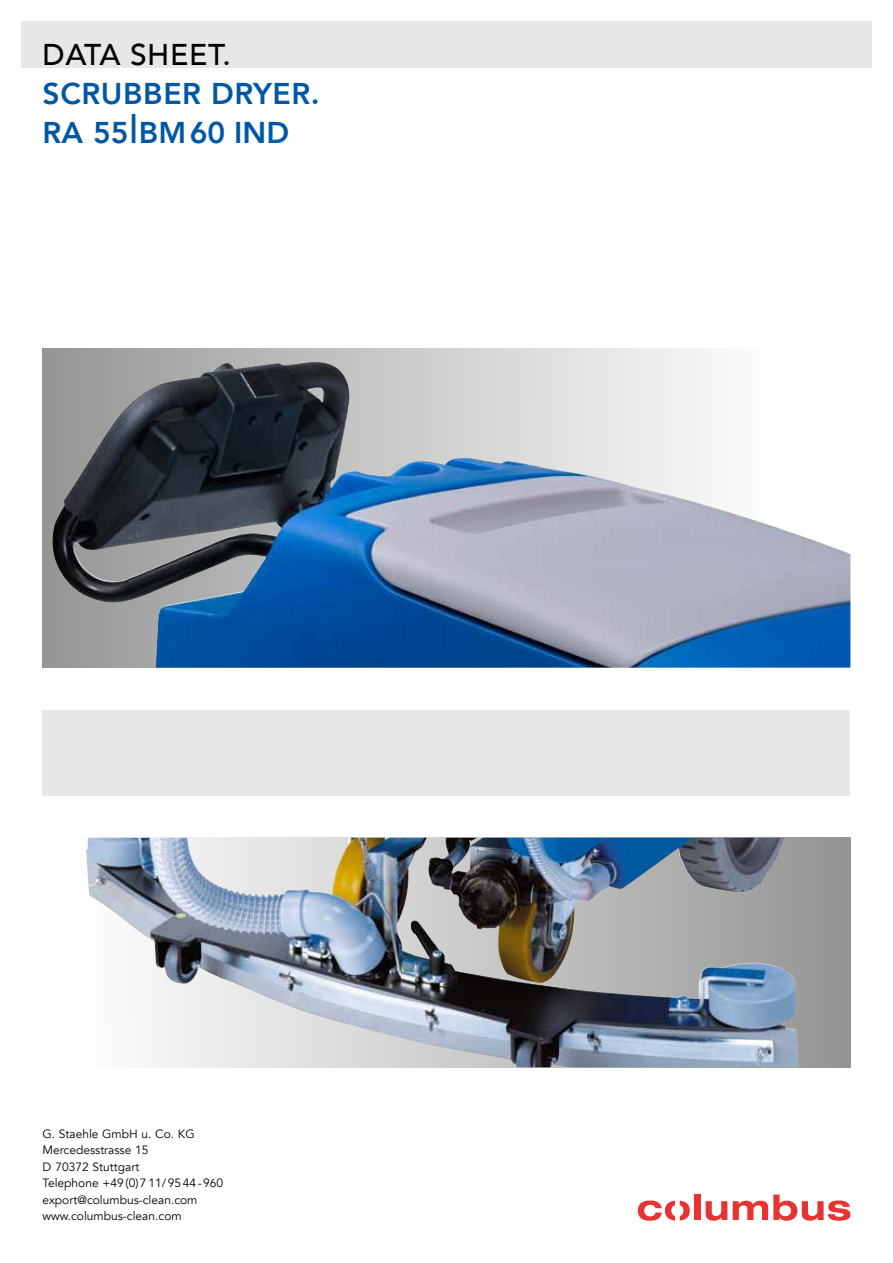
<style>
.page{position:relative;width:893px;height:1263px;background:#fff}
.page>*{position:absolute;margin:0;border:0;box-sizing:border-box;transform-origin:0 0}
.t1{font:800 30px/39px "Avenir";letter-spacing:.02em;color:#0058a5}
.t2{font:500 30px "Avenir";letter-spacing:.02em;color:#000}
.t3{font:12px/16.5px "Avenir";color:#000}
.s1{font-size:60px}
</style>
<div class="page">
<div style="left:21px;top:21px;width:851px;height:47px;background:#e7e7e7"></div>
<div style="left:43px;top:710px;width:807px;height:85px;background:#e7e7e7"></div>
<div style="left:694px;top:1194px;width:6px;height:26px;background:#e73331"></div>
<svg style="left:706px;top:1201px;width:21px;height:20px"></svg>
<svg style="left:733px;top:1194px;width:117px;height:27px"></svg>
<svg style="left:638px;top:1200px;width:52px;height:21px"></svg>
<div style="left:43px;top:349px;width:807px;height:319px;background:linear-gradient(to right,#989897,#fff)"></div>
<img style="left:50px;top:362px;width:800px;height:306px">
<svg style="left:86px;top:838px;width:764px;height:229px;background:#a6acb6"></svg>
<img style="left:289px;top:838px;width:496px;height:146px">
<h1 class="t2" style="left:43px;top:37px;width:190px">DATA SHEET.</h1>
<h1 class="t1" style="left:43px;top:77px;width:279px">SCRUBBER DRYER.<br>RA 55 <span class="s1">ı</span> BM 60 IND</h1>
<p class="t3" style="left:43px;top:1127px;width:182px">G. Staehle GmbH u. Co. KG<br>Mercedesstrasse 15<br>D 70372 Stuttgart<br>Telephone +49 (0) 7 11/ 95 44 - 960 export@columbus-clean.com www.columbus-clean.com</p>
</div>
